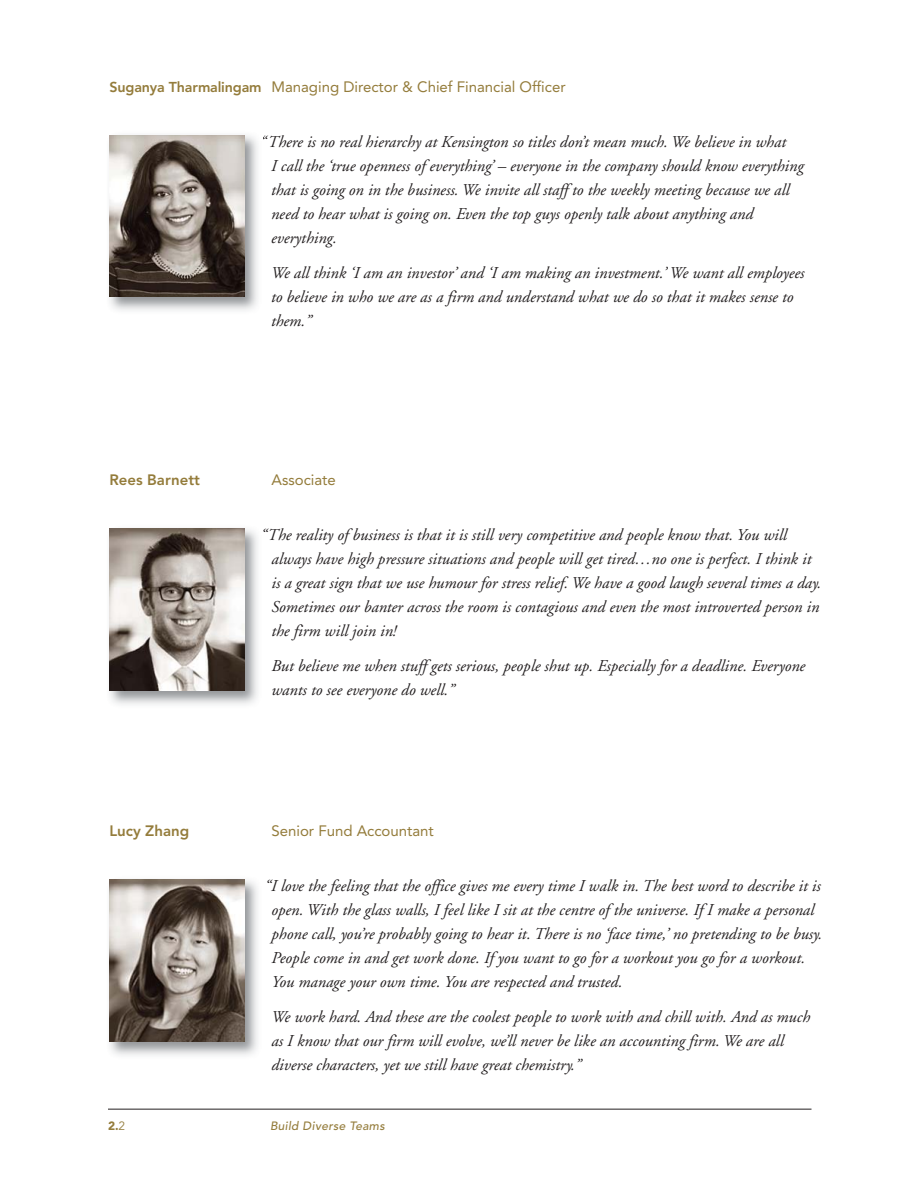
<style>
.page{position:relative;width:918px;height:1188px;background:#fff}
.page>*{position:absolute;margin:0;border:0;box-sizing:border-box;transform-origin:0 0}
.t1{font:italic 16.5px/24px "Adobe Garamond";color:#231f20}
.t2{font:15px "Avenir";color:#947c3b}
.t3{font:800 15px "Avenir";color:#947c3b}
.t4{font:500 12px "Avenir";color:#947c3b}
.t5{font:900 12px "Avenir";color:#947c3b}
.s1{font-weight:800;font-size:14.25px}
.s2{font-weight:400}
</style>
<div class="page">
<img style="left:109px;top:135px;width:155px;height:176px">
<img style="left:110px;top:135px;width:134px;height:162px">
<img style="left:109px;top:528px;width:149px;height:177px">
<img style="left:110px;top:529px;width:134px;height:162px">
<img style="left:109px;top:879px;width:149px;height:177px">
<img style="left:110px;top:880px;width:134px;height:162px">
<hr style="left:108px;top:1109px;width:704px;height:1px;background:#231f20">
<p class="t2" style="left:110px;top:81px;width:458px"><span class="s1">Suganya Tharmalingam</span> Managing Director &amp; Chief Financial Officer</p>
<p class="t1" style="left:271px;top:132px;width:534px;text-indent:-11px">“There is no real hierarchy at Kensington so titles don’t mean much. We believe in what<br>I call the ‘true openness of everything’ – everyone in the company should know everything that is going on in the business. We invite all staff to the weekly meeting because we all need to hear what is going on. Even the top guys openly talk about anything and everything.</p>
<p class="t1" style="left:271px;top:262px;width:535px">We all think ‘I am an investor’ and ‘I am making an investment.’ We want all employees to believe in who we are as a firm and understand what we do so that it makes sense to them.”</p>
<p class="t3" style="left:110px;top:474px;width:92px">Rees Barnett</p>
<p class="t2" style="left:272px;top:474px;width:66px">Associate</p>
<p class="t1" style="left:271px;top:524px;width:551px;text-indent:-11px">“The reality of business is that it is still very competitive and people know that. You will always have high pressure situations and people will get tired…no one is perfect. I think it is a great sign that we use humour for stress relief. We have a good laugh several times a day.<br>Sometimes our banter across the room is contagious and even the most introverted person in the firm will join in!</p>
<p class="t1" style="left:271px;top:655px;width:535px">But believe me when stuff gets serious, people shut up. Especially for a deadline. Everyone wants to see everyone do well.”</p>
<p class="t3" style="left:110px;top:825px;width:81px">Lucy Zhang</p>
<p class="t2" style="left:272px;top:825px;width:164px">Senior Fund Accountant</p>
<p class="t1" style="left:272px;top:875px;width:552px;text-indent:-7px">“I love the feeling that the office gives me every time I walk in. The best word to describe it is open. With the glass walls, I feel like I sit at the centre of the universe. If I make a personal phone call, you’re probably going to hear it. There is no ‘face time,’ no pretending to be busy.<br>People come in and get work done. If you want to go for a workout you go for a workout.<br>You manage your own time. You are respected and trusted.</p>
<p class="t1" style="left:272px;top:1006px;width:540px">We work hard. And these are the coolest people to work with and chill with. And as much as I know that our firm will evolve, we’ll never be like an accounting firm. We are all diverse characters, yet we still have great chemistry.”</p>
<p class="t5" style="left:108px;top:1121px;width:19px">2.<span class="s2">2</span></p>
<p class="t4" style="left:270px;top:1121px;width:118px">Build Diverse Teams</p>
</div>
